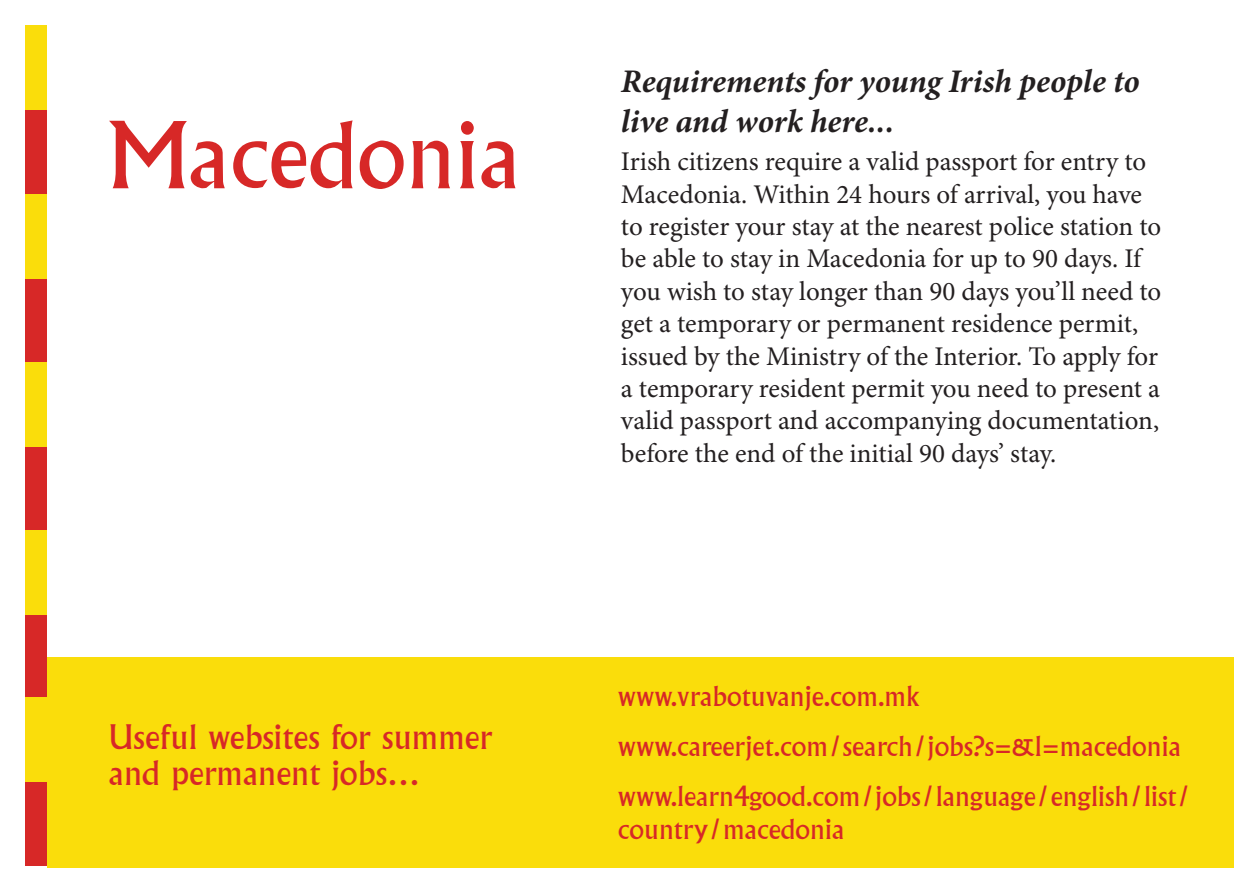
<style>
.page{position:relative;width:1259px;height:893px;background:#fff}
.page>*{position:absolute;margin:0;border:0;box-sizing:border-box;transform-origin:0 0}
.t1{font:90px "Albertus";color:#d72827}
.t2{font:italic 700 33px/39.6px "Minion Pro";letter-spacing:-.005em;color:#231f20}
.t3{font:33px/36px "Albertus";color:#d72827}
.t4{font:27px/32.4px "Minion Pro";color:#231f20}
.t5{font:27px/50.1px "Albertus";color:#d72827}
</style>
<div class="page">
<div style="left:47px;top:657px;width:1186px;height:210px;background:#fadd0b"></div>
<div style="left:26px;top:110px;width:21px;height:84px;background:#d72827"></div>
<div style="left:26px;top:26px;width:21px;height:84px;background:#fadd0b"></div>
<div style="left:26px;top:278px;width:21px;height:84px;background:#d72827"></div>
<div style="left:26px;top:194px;width:21px;height:84px;background:#fadd0b"></div>
<div style="left:26px;top:447px;width:21px;height:84px;background:#d72827"></div>
<div style="left:26px;top:362px;width:21px;height:85px;background:#fadd0b"></div>
<div style="left:26px;top:615px;width:21px;height:84px;background:#d72827"></div>
<div style="left:26px;top:531px;width:21px;height:84px;background:#fadd0b"></div>
<div style="left:26px;top:782px;width:21px;height:84px;background:#d72827"></div>
<div style="left:26px;top:697px;width:21px;height:85px;background:#fadd0b"></div>
<h1 class="t1" style="left:109px;top:103px;width:413px">Macedonia</h1>
<p class="t3" style="left:109px;top:720px;width:386px">Useful websites for summer and permanent jobs…</p>
<p class="t2" style="left:621px;top:63px;width:520px">Requirements for young Irish people to live and work here...</p>
<p class="t4" style="left:621px;top:146px;width:542px">Irish citizens require a valid passport for entry to Macedonia. Within 24 hours of arrival, you have to register your stay at the nearest police station to be able to stay in Macedonia for up to 90 days. If you wish to stay longer than 90 days you’ll need to get a temporary or permanent residence permit, issued by the Ministry of the Interior. To apply for a temporary resident permit you need to present a valid passport and accompanying documentation, before the end of the initial 90 days’ stay.</p>
<p class="t5" style="left:618px;top:671px;width:575px">www.vrabotuvanje.com.mk www.careerjet.com/search/jobs?s=&amp;l=macedonia www.learn4good.com/jobs/language/english/list/</p>
<p class="t5" style="left:618px;top:804px;width:228px">country/macedonia</p>
</div>
